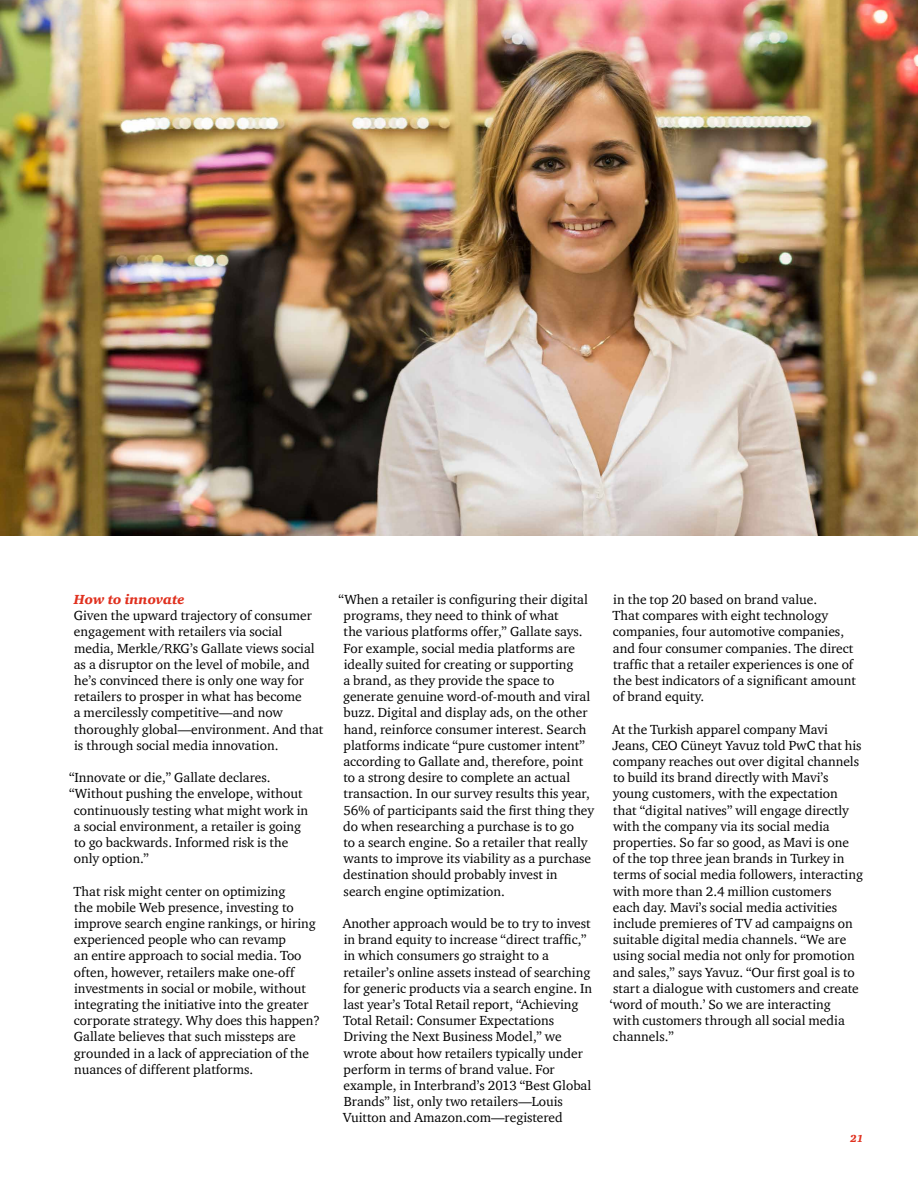
<style>
.page{position:relative;width:918px;height:1188px;background:#fff}
.page>*{position:absolute;margin:0;border:0;box-sizing:border-box;transform-origin:0 0}
.t1{font:13.5px/16.2px "ITC Charter Com";color:#000}
.t2{font:italic 900 13.5px "ITC Charter Com";color:#e0301e}
.t3{font:italic 900 10.5px "ITC Charter Com";color:#e0301e}
</style>
<div class="page">
<img style="left:0;top:0;width:918px;height:536px">
<p class="t2" style="left:74px;top:591px;width:112px">How to innovate</p>
<p class="t1" style="left:74px;top:607px;width:251px">Given the upward trajectory of consumer engagement with retailers via social media, Merkle/RKG’s Gallate views social as a disruptor on the level of mobile, and he’s convinced there is only one way for retailers to prosper in what has become<br>a mercilessly competitive—and now thoroughly global—environment. And that is through social media innovation.</p>
<p class="t1" style="left:69px;top:769px;width:203px">“Innovate or die,” Gallate declares.</p>
<p class="t1" style="left:69px;top:786px;width:235px">“Without pushing the envelope, without</p>
<p class="t1" style="left:74px;top:802px;width:236px">continuously testing what might work in</p>
<p class="t1" style="left:74px;top:818px;width:229px">a social environment, a retailer is going</p>
<p class="t1" style="left:74px;top:834px;width:216px">to go backwards. Informed risk is the</p>
<p class="t1" style="left:74px;top:850px;width:77px">only option.”</p>
<p class="t1" style="left:74px;top:883px;width:248px">That risk might center on optimizing<br>the mobile Web presence, investing to improve search engine rankings, or hiring experienced people who can revamp<br>an entire approach to social media. Too often, however, retailers make one-off investments in social or mobile, without integrating the initiative into the greater corporate strategy. Why does this happen?<br>Gallate believes that such missteps are grounded in a lack of appreciation of the nuances of different platforms.</p>
<p class="t1" style="left:343px;top:591px;width:253px;text-indent:-5px">“When a retailer is configuring their digital programs, they need to think of what<br>the various platforms offer,” Gallate says.<br>For example, social media platforms are ideally suited for creating or supporting<br>a brand, as they provide the space to generate genuine word-of-mouth and viral buzz. Digital and display ads, on the other hand, reinforce consumer interest. Search platforms indicate “pure customer intent” according to Gallate and, therefore, point to a strong desire to complete an actual transaction. In our survey results this year, 56% of participants said the first thing they do when researching a purchase is to go<br>to a search engine. So a retailer that really wants to improve its viability as a purchase destination should probably invest in search engine optimization.</p>
<p class="t1" style="left:343px;top:915px;width:251px">Another approach would be to try to invest in brand equity to increase “direct traffic,” in which consumers go straight to a retailer’s online assets instead of searching for generic products via a search engine. In last year’s Total Retail report, “Achieving Total Retail: Consumer Expectations Driving the Next Business Model,” we wrote about how retailers typically under perform in terms of brand value. For example, in Interbrand’s 2013 “Best Global Brands” list, only two retailers—Louis Vuitton and Amazon.com—registered</p>
<p class="t1" style="left:613px;top:591px;width:245px">in the top 20 based on brand value.<br>That compares with eight technology companies, four automotive companies, and four consumer companies. The direct traffic that a retailer experiences is one of the best indicators of a significant amount of brand equity.</p>
<p class="t1" style="left:610px;top:721px;width:255px">At the Turkish apparel company Mavi Jeans, CEO Cüneyt Yavuz told PwC that his company reaches out over digital channels to build its brand directly with Mavi’s young customers, with the expectation<br>that “digital natives” will engage directly with the company via its social media properties. So far so good, as Mavi is one<br>of the top three jean brands in Turkey in terms of social media followers, interacting with more than 2.4 million customers<br>each day. Mavi’s social media activities include premieres of TV ad campaigns on suitable digital media channels. “We are using social media not only for promotion and sales,” says Yavuz. “Our first goal is to start a dialogue with customers and create ‘word of mouth.’ So we are interacting<br>with customers through all social media channels.”</p>
<p class="t3" style="left:850px;top:1132px;width:15px">21</p>
</div>
